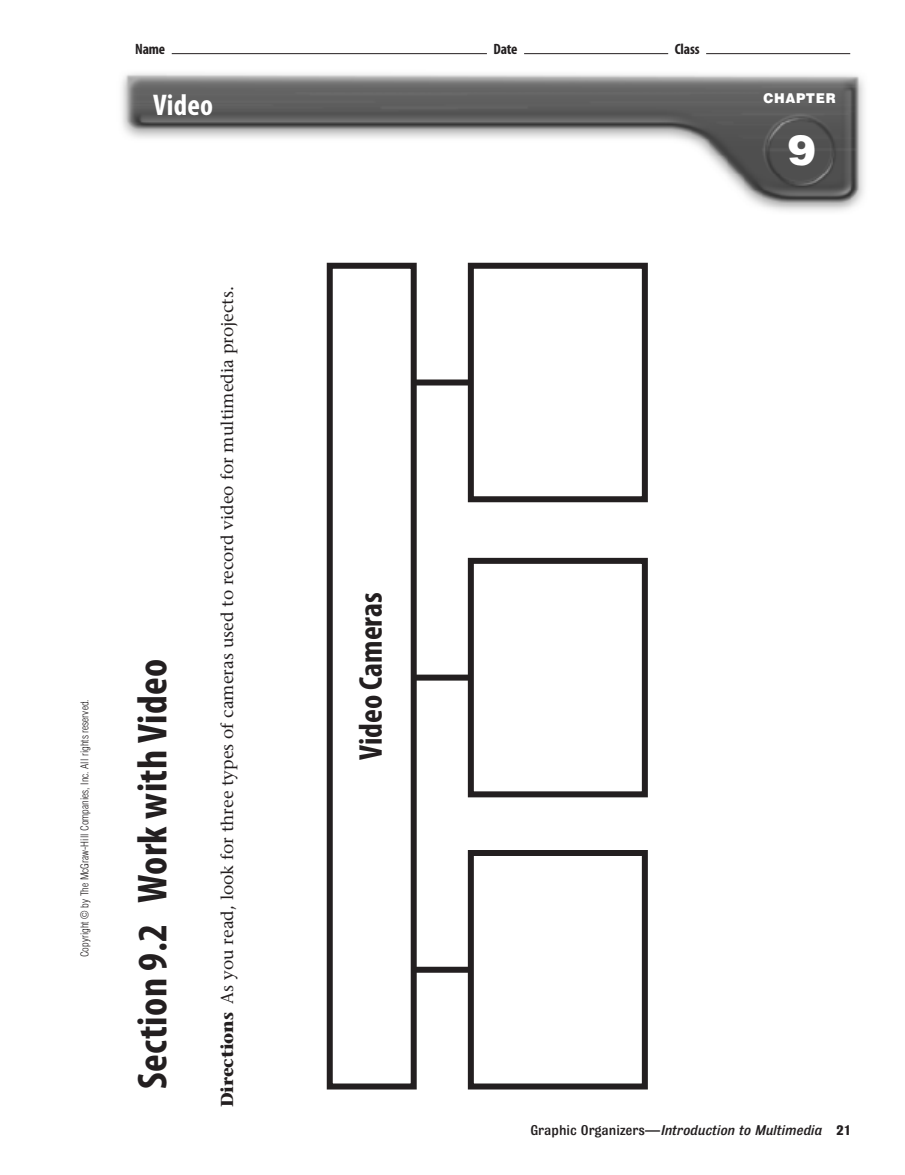
<style>
.page{position:relative;width:905px;height:1175px;background:#fff}
.page>*{position:absolute;margin:0;border:0;box-sizing:border-box;transform-origin:0 0}
.t1{font:700 condensed 42px "Myriad Pro";letter-spacing:.01em;color:#231f20}
.t2{font:900 42px "Helvetica LT Std";color:#fff}
.t3{font:700 condensed 33px "Myriad Pro";color:#231f20}
.t4{font:700 condensed 30px "Myriad Pro";letter-spacing:.01em;color:#fff}
.t5{font:500 17.25px "Stone Serif Std";color:#231f20}
.t6{font:italic 15px "Bulldog Medium Std";color:#231f20}
.t7{font:700 condensed 15px "Myriad Pro";letter-spacing:-.01em;color:#231f20}
.t8{font:900 13.5px "Helvetica LT Std";letter-spacing:.05em;color:#fff;scale:.95 1}
.t9{font:300 condensed 10.5px "Helvetica LT Std";color:#231f20}
.s1{font-weight:700}
.s2{font-style:normal}
.s3{font-family:"Bulldog Std";font-weight:700;font-style:normal}
</style>
<div class="page">
<img style="left:122px;top:73px;width:742px;height:138px">
<hr style="left:172px;top:53px;width:315px;height:1px;background:#231f20">
<hr style="left:524px;top:53px;width:144px;height:1px;background:#231f20">
<hr style="left:706px;top:53px;width:144px;height:1px;background:#231f20">
<div style="left:327px;top:263px;width:89px;height:826px;border:6px solid #231f20"></div>
<div style="left:413px;top:966px;width:113px;height:6px;background:#231f20"></div>
<div style="left:471px;top:853px;width:174px;height:233px;background:#fff"></div>
<div style="left:468px;top:850px;width:180px;height:239px;border:6px solid #231f20"></div>
<div style="left:414px;top:674px;width:113px;height:6px;background:#231f20"></div>
<div style="left:414px;top:379px;width:113px;height:6px;background:#231f20"></div>
<div style="left:471px;top:561px;width:174px;height:233px;background:#fff"></div>
<div style="left:468px;top:558px;width:180px;height:239px;border:6px solid #231f20"></div>
<div style="left:471px;top:266px;width:174px;height:233px;background:#fff"></div>
<div style="left:468px;top:263px;width:180px;height:239px;border:6px solid #231f20"></div>
<p class="t7" style="left:135px;top:43px;width:32px">Name</p>
<p class="t7" style="left:493px;top:43px;width:26px">Date</p>
<p class="t7" style="left:674px;top:43px;width:26px">Class</p>
<h3 class="t4" style="left:153px;top:94px;width:62px">Video</h3>
<p class="t8" style="left:763px;top:93px;width:78px">CHAPTER</p>
<h1 class="t2" style="left:787px;top:135px;width:30px">9</h1>
<p class="t9" style="left:81px;top:957px;width:259px;rotate:-90deg">Copyright © by The McGraw-Hill Companies, Inc. All rights reserved.</p>
<h1 class="t1" style="left:136px;top:1089px;width:432px;rotate:-90deg">Section 9.2 Work with Video</h1>
<p class="t5" style="left:220px;top:1107px;width:822px;rotate:-90deg"><span class="s1">Directions</span> As you read, look for three types of cameras used to record video for multimedia projects.</p>
<h2 class="t3" style="left:358px;top:760px;width:169px;rotate:-90deg">Video Cameras</h2>
<p class="t6" style="left:530px;top:1125px;width:322px"><span class="s2">Graphic Organizers—</span>Introduction to Multimedia <span class="s3">21</span></p>
</div>
